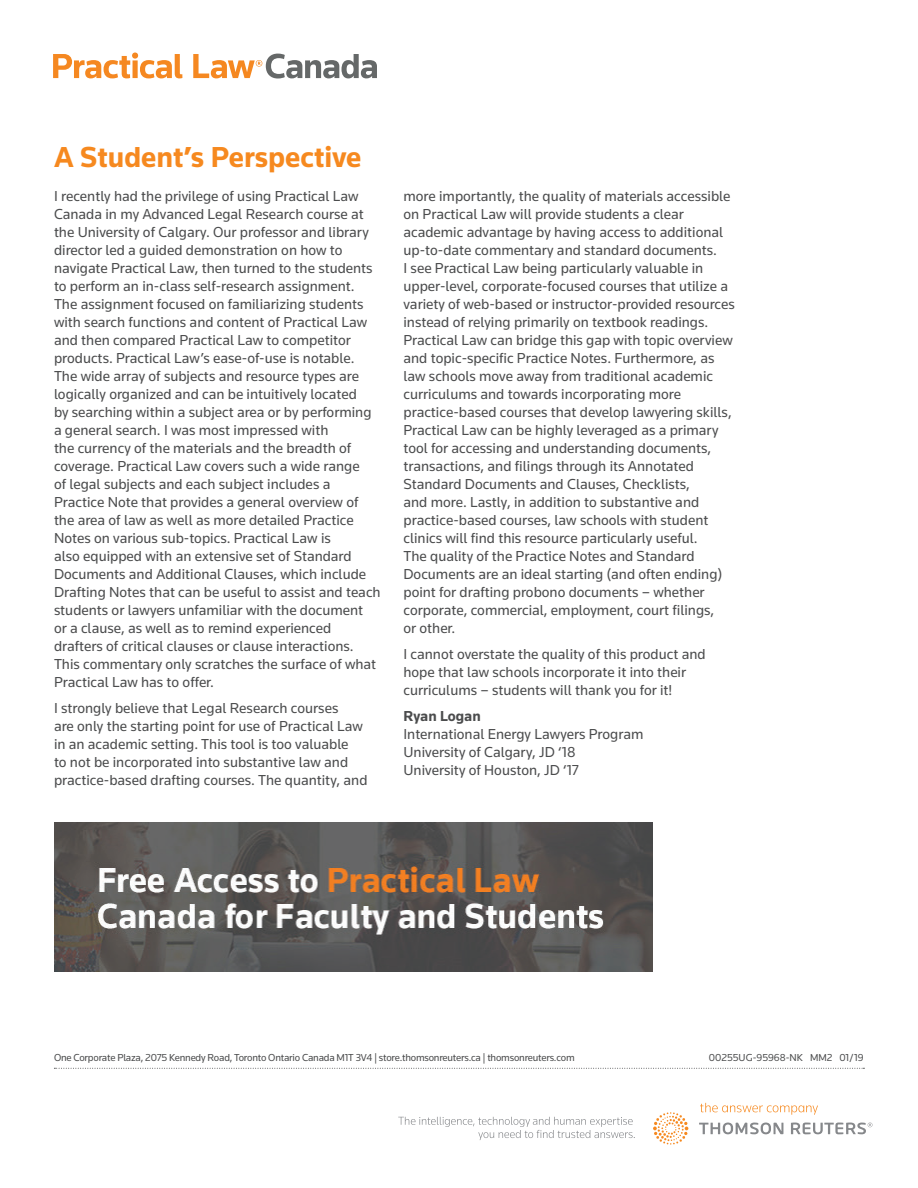
<style>
.page{position:relative;width:918px;height:1188px;background:#fff}
.page>*{position:absolute;margin:0;border:0;box-sizing:border-box;transform-origin:0 0}
.t1{font:700 30px "Knowledge";color:#f6891f}
.t2{font:15px/18px "Knowledge";color:#4b4c4d}
.t3{font:700 15px "Knowledge";color:#4b4c4d}
.t4{font:10.5px "Knowledge";letter-spacing:-.02em;color:#4b4c4d}
.t5{font:10.5px "Knowledge";color:#4b4c4d}
</style>
<div class="page">
<svg style="left:53px;top:53px;width:324px;height:26px"></svg>
<svg style="left:398px;top:1103px;width:474px;height:42px"></svg>
<svg style="left:54px;top:1068px;width:810px;height:1px"></svg>
<img style="left:54px;top:822px;width:598px;height:150px">
<h1 class="t1" style="left:54px;top:139px;width:309px">A Student’s Perspective</h1>
<p class="t2" style="left:54px;top:186px;width:328px">I recently had the privilege of using Practical Law Canada in my Advanced Legal Research course at the University of Calgary. Our professor and library director led a guided demonstration on how to navigate Practical Law, then turned to the students to perform an in-class self-research assignment.<br>The assignment focused on familiarizing students with search functions and content of Practical Law and then compared Practical Law to competitor products. Practical Law’s ease-of-use is notable.<br>The wide array of subjects and resource types are logically organized and can be intuitively located<br>by searching within a subject area or by performing a general search. I was most impressed with<br>the currency of the materials and the breadth of coverage. Practical Law covers such a wide range<br>of legal subjects and each subject includes a Practice Note that provides a general overview of the area of law as well as more detailed Practice Notes on various sub-topics. Practical Law is<br>also equipped with an extensive set of Standard Documents and Additional Clauses, which include Drafting Notes that can be useful to assist and teach students or lawyers unfamiliar with the document<br>or a clause, as well as to remind experienced drafters of critical clauses or clause interactions.<br>This commentary only scratches the surface of what Practical Law has to offer.</p>
<p class="t2" style="left:54px;top:699px;width:315px">I strongly believe that Legal Research courses<br>are only the starting point for use of Practical Law in an academic setting. This tool is too valuable<br>to not be incorporated into substantive law and practice-based drafting courses. The quantity, and</p>
<p class="t2" style="left:404px;top:186px;width:333px">more importantly, the quality of materials accessible on Practical Law will provide students a clear academic advantage by having access to additional up-to-date commentary and standard documents.<br>I see Practical Law being particularly valuable in upper-level, corporate-focused courses that utilize a variety of web-based or instructor-provided resources instead of relying primarily on textbook readings.<br>Practical Law can bridge this gap with topic overview and topic-specific Practice Notes. Furthermore, as law schools move away from traditional academic curriculums and towards incorporating more practice-based courses that develop lawyering skills, Practical Law can be highly leveraged as a primary tool for accessing and understanding documents, transactions, and filings through its Annotated Standard Documents and Clauses, Checklists,<br>and more. Lastly, in addition to substantive and practice-based courses, law schools with student clinics will find this resource particularly useful.<br>The quality of the Practice Notes and Standard Documents are an ideal starting (and often ending) point for drafting probono documents – whether corporate, commercial, employment, court filings,<br>or other.</p>
<p class="t2" style="left:404px;top:645px;width:304px">I cannot overstate the quality of this product and hope that law schools incorporate it into their curriculums – students will thank you for it!</p>
<p class="t3" style="left:404px;top:707px;width:79px">Ryan Logan</p>
<p class="t2" style="left:404px;top:725px;width:241px">International Energy Lawyers Program<br>University of Calgary, JD ‘18<br>University of Houston, JD ‘17</p>
<p class="t4" style="left:54px;top:1051px;width:522px">One Corporate Plaza, 2075 Kennedy Road, Toronto Ontario Canada M1T 3V4 | store.thomsonreuters.ca | thomsonreuters.com</p>
<p class="t5" style="left:709px;top:1051px;width:156px">00255UG-95968-NK MM2 01/19</p>
</div>
